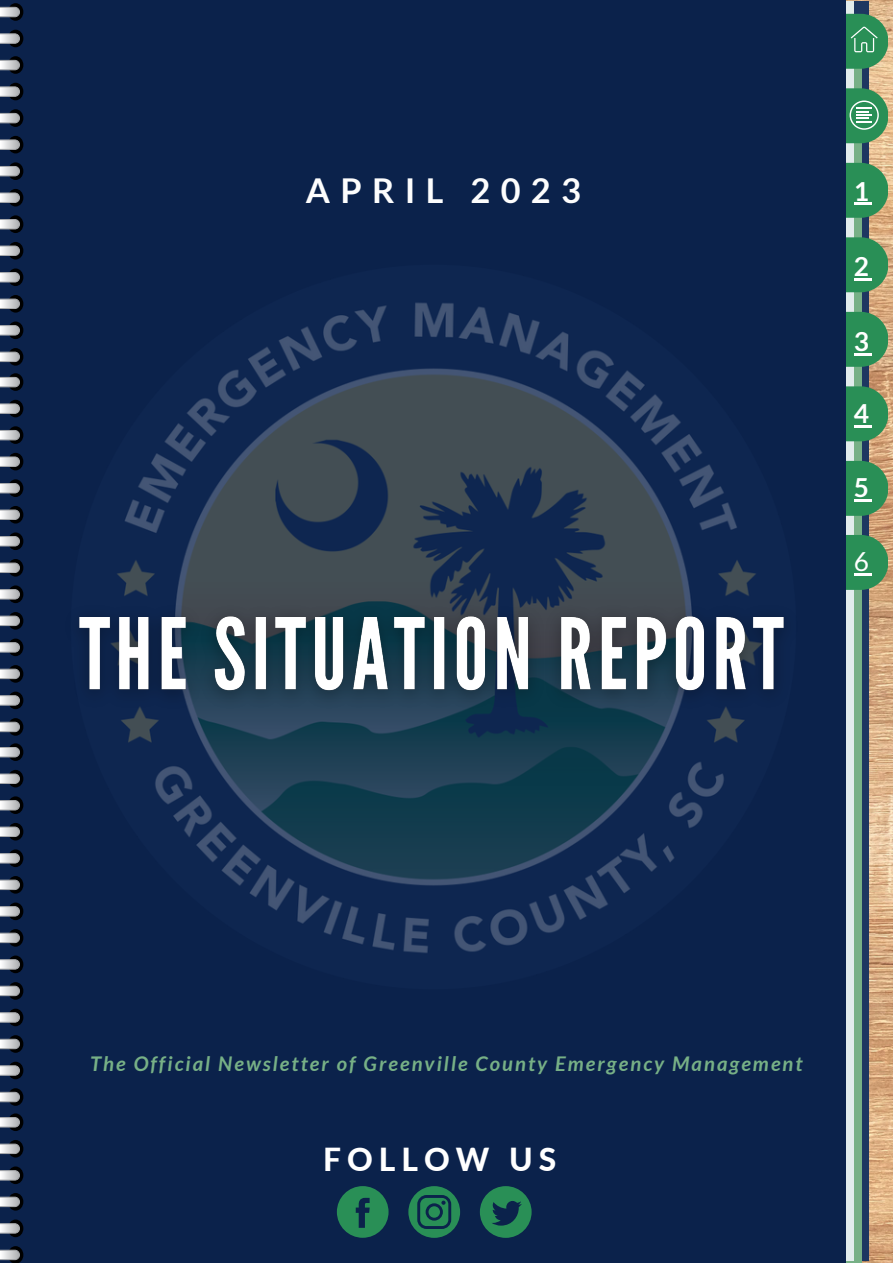
<style>
.page{position:relative;width:893px;height:1264px;background:#fff}
.page>*{position:absolute;margin:0;border:0;box-sizing:border-box;transform-origin:0 0}
.t1{font:700 34.2px "Lato";letter-spacing:.3em;color:#fdfdfd}
.t2{font:800 31.8px "Lato";letter-spacing:.19em;color:#fff}
.t3{font:700 26.25px "Lato";color:#fff}
.t4{font:26.25px "Lato";color:#fff}
.t5{font:italic 700 20.25px "Lato";letter-spacing:.1em;color:#77b086}
</style>
<div class="page">
<img style="left:845px;top:0;width:47px;height:1262px">
<div style="left:749px;top:535px;width:138px;height:55px;background:#298f56;border-radius:27px"></div>
<div style="left:749px;top:163px;width:138px;height:55px;background:#298f56;border-radius:27px"></div>
<div style="left:749px;top:237px;width:138px;height:55px;background:#298f56;border-radius:27px"></div>
<div style="left:749px;top:312px;width:138px;height:55px;background:#298f56;border-radius:27px"></div>
<div style="left:749px;top:386px;width:138px;height:55px;background:#298f56;border-radius:27px"></div>
<div style="left:749px;top:461px;width:138px;height:55px;background:#298f56;border-radius:27px"></div>
<div style="left:749px;top:14px;width:138px;height:55px;background:#298f56;border-radius:27px"></div>
<div style="left:749px;top:88px;width:138px;height:55px;background:#298f56;border-radius:27px"></div>
<svg style="left:849px;top:100px;width:29px;height:30px"></svg>
<svg style="left:850px;top:26px;width:27px;height:26px"></svg>
<svg style="left:854px;top:203px;width:17px;height:2px"></svg>
<svg style="left:854px;top:278px;width:17px;height:2px"></svg>
<svg style="left:854px;top:353px;width:17px;height:2px"></svg>
<svg style="left:854px;top:425px;width:17px;height:2px"></svg>
<hr style="left:853px;top:499px;width:18px;height:3px;background:#fff">
<div style="left:0;top:0;width:845px;height:1262px;background:#0b224b"></div>
<img style="left:117px;top:302px;width:639px;height:651px">
<svg style="left:337px;top:1186px;width:51px;height:51px"></svg>
<svg style="left:408px;top:1186px;width:52px;height:51px"></svg>
<svg style="left:480px;top:1186px;width:51px;height:51px"></svg>
<svg style="left:0;top:3px;width:23px;height:362px"></svg>
<svg style="left:0;top:373px;width:23px;height:362px"></svg>
<svg style="left:0;top:743px;width:23px;height:362px"></svg>
<svg style="left:0;top:1113px;width:23px;height:149px"></svg>
<img style="left:79px;top:578px;width:705px;height:166px">
<hr style="left:853px;top:573px;width:18px;height:3px;background:#fff">
<h1 class="t1" style="left:306px;top:169px;width:276px">APRIL 2023</h1>
<p class="t3" style="left:853px;top:175px;width:17px">1</p>
<p class="t3" style="left:853px;top:250px;width:17px">2</p>
<p class="t3" style="left:853px;top:325px;width:17px">3</p>
<p class="t3" style="left:853px;top:397px;width:17px">4</p>
<p class="t3" style="left:853px;top:471px;width:17px">5</p>
<p class="t4" style="left:853px;top:545px;width:17px">6</p>
<p class="t5" style="left:90px;top:1050px;width:714px">The Official Newsletter of Greenville County Emergency Management</p>
<h2 class="t2" style="left:323px;top:1139px;width:235px">FOLLOW US</h2>
</div>
